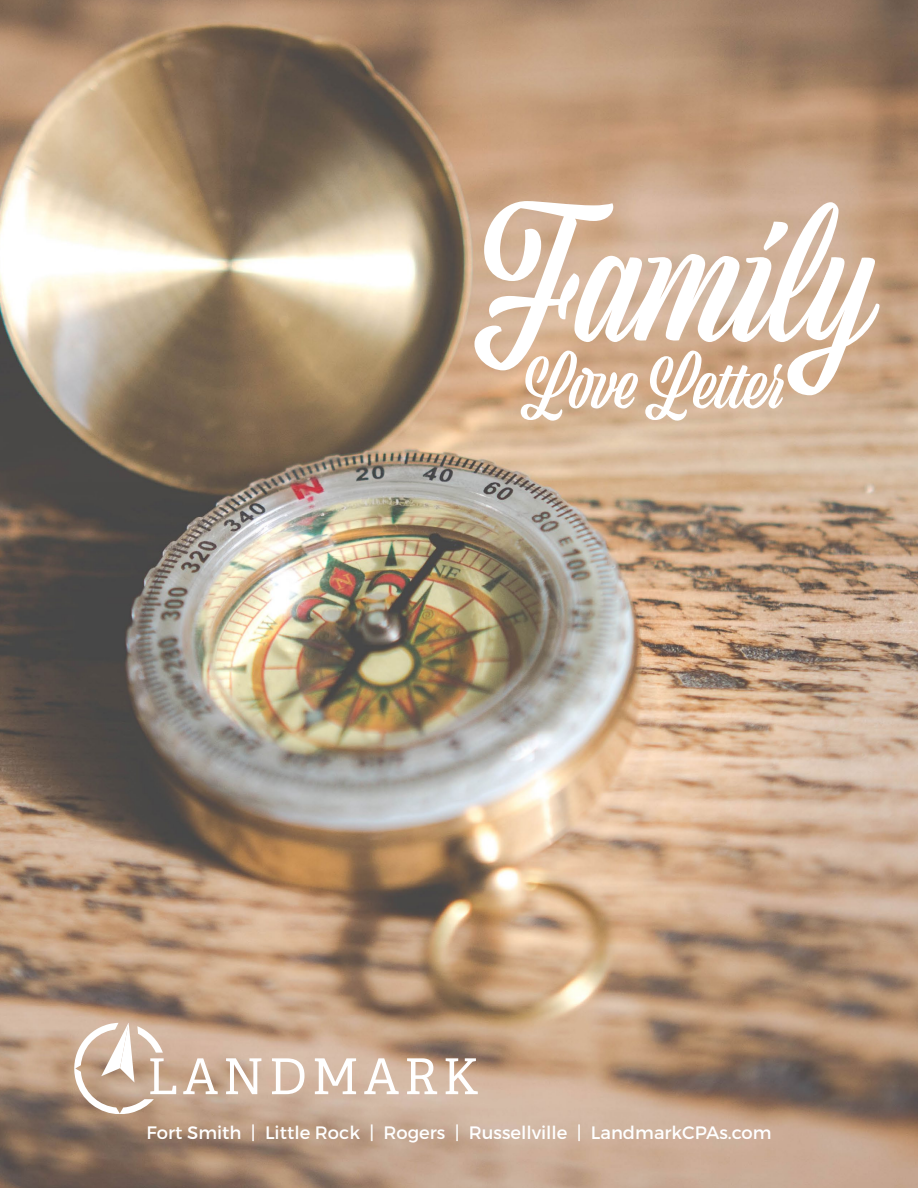
<style>
.page{position:relative;width:918px;height:1188px;background:#fff}
.page>*{position:absolute;margin:0;border:0;box-sizing:border-box;transform-origin:0 0}
.t1{font:165.9px "Viktor Script";color:#fff}
.t2{font:68.25px "Viktor Script";color:#fff}
.t3{font:18px "Montserrat";color:#fff}
</style>
<div class="page">
<img style="left:0;top:0;width:918px;height:1188px">
<svg style="left:74px;top:1023px;width:102px;height:91px"></svg>
<svg style="left:183px;top:1058px;width:35px;height:36px"></svg>
<svg style="left:226px;top:1058px;width:35px;height:36px"></svg>
<svg style="left:272px;top:1058px;width:33px;height:36px"></svg>
<svg style="left:315px;top:1058px;width:41px;height:36px"></svg>
<svg style="left:364px;top:1058px;width:35px;height:36px"></svg>
<svg style="left:407px;top:1058px;width:30px;height:36px"></svg>
<svg style="left:446px;top:1058px;width:32px;height:36px"></svg>
<h1 class="t1" style="left:471px;top:186px;width:406px">Family</h1>
<h2 class="t2" style="left:521px;top:344px;width:264px">Love Letter</h2>
<p class="t3" style="left:146px;top:1121px;width:627px">Fort Smith | Little Rock | Rogers | Russellville | LandmarkCPAs.com</p>
</div>
